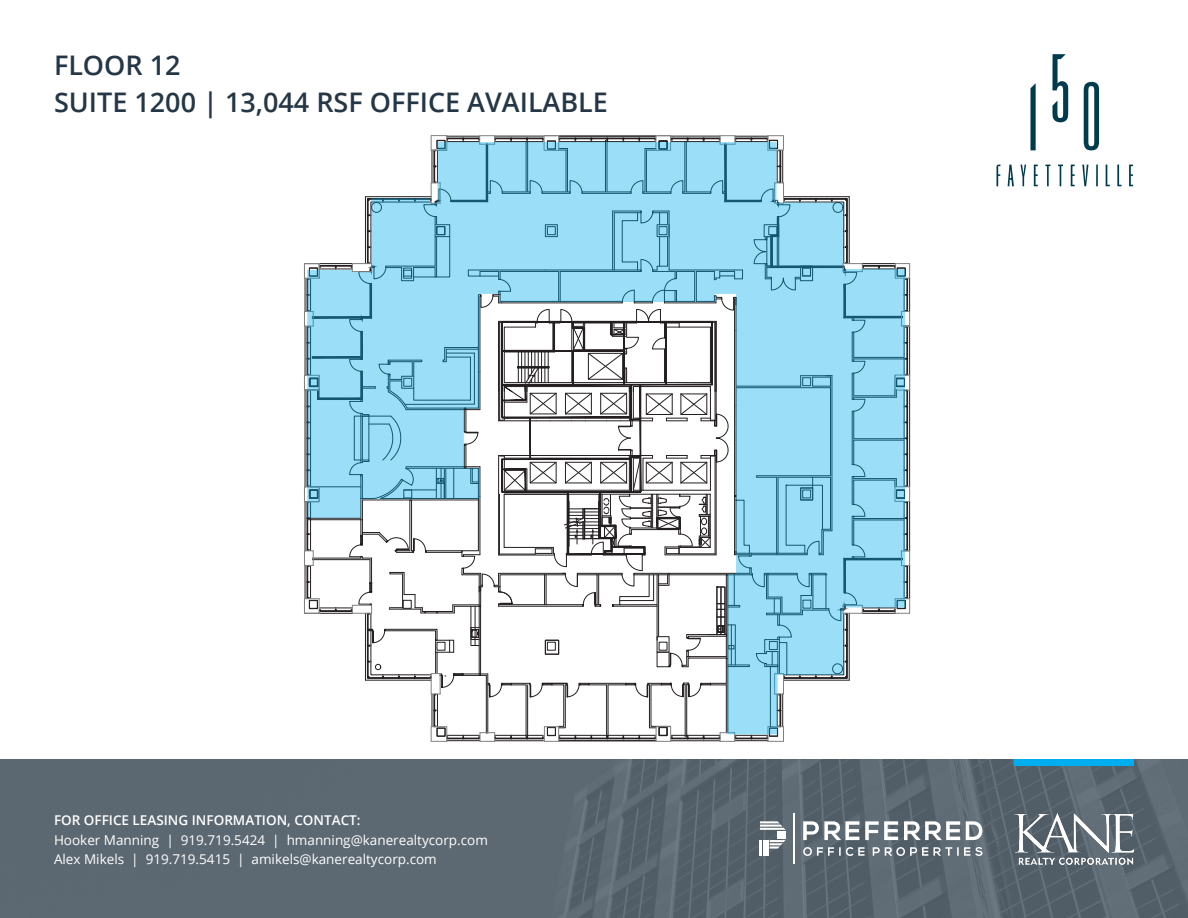
<style>
.page{position:relative;width:1188px;height:918px;background:#fff}
.page>*{position:absolute;margin:0;border:0;box-sizing:border-box;transform-origin:0 0}
.t1{font:600 27px "Open Sans";color:#253746}
.t2{font:13.5px/19.5px "Open Sans";color:#fff}
.t3{font:600 13.5px "Open Sans";color:#fff}
</style>
<div class="page">
<img style="left:0;top:759px;width:1188px;height:159px">
<div style="left:1015px;top:759px;width:119px;height:7px;background:#00aeef"></div>
<img style="left:1015px;top:813px;width:119px;height:51px">
<svg style="left:1030px;top:83px;width:6px;height:67px"></svg>
<svg style="left:1052px;top:54px;width:16px;height:68px"></svg>
<svg style="left:1084px;top:82px;width:15px;height:68px"></svg>
<svg style="left:996px;top:165px;width:4px;height:21px"></svg>
<svg style="left:1008px;top:165px;width:6px;height:21px"></svg>
<svg style="left:1020px;top:165px;width:6px;height:21px"></svg>
<svg style="left:1034px;top:165px;width:4px;height:21px"></svg>
<svg style="left:1045px;top:165px;width:5px;height:21px"></svg>
<svg style="left:1058px;top:165px;width:5px;height:21px"></svg>
<svg style="left:1071px;top:165px;width:4px;height:21px"></svg>
<svg style="left:1082px;top:165px;width:6px;height:21px"></svg>
<hr style="left:1096px;top:165px;width:2px;height:21px;background:#003b4d">
<svg style="left:1106px;top:165px;width:4px;height:21px"></svg>
<svg style="left:1117px;top:165px;width:5px;height:21px"></svg>
<svg style="left:1129px;top:165px;width:4px;height:21px"></svg>
<svg style="left:760px;top:821px;width:26px;height:35px"></svg>
<svg style="left:803px;top:821px;width:56px;height:19px"></svg>
<svg style="left:865px;top:821px;width:33px;height:19px"></svg>
<svg style="left:904px;top:821px;width:56px;height:19px"></svg>
<svg style="left:966px;top:821px;width:16px;height:19px"></svg>
<svg style="left:803px;top:847px;width:62px;height:9px"></svg>
<svg style="left:873px;top:847px;width:109px;height:9px"></svg>
<hr style="left:794px;top:813px;width:1px;height:51px;background:#fff">
<svg style="left:304px;top:135px;width:607px;height:607px"></svg>
<svg style="left:307px;top:142px;width:598px;height:592px"></svg>
<p class="t1" style="left:54px;top:46px;width:128px">FLOOR 12</p>
<p class="t1" style="left:54px;top:84px;width:556px">SUITE 1200 | 13,044 RSF OFFICE AVAILABLE</p>
<p class="t3" style="left:54px;top:811px;width:308px">FOR OFFICE LEASING INFORMATION, CONTACT:</p>
<p class="t2" style="left:54px;top:830px;width:435px">Hooker Manning | 919.719.5424 | hmanning@kanerealtycorp.com<br>Alex Mikels | 919.719.5415 | amikels@kanerealtycorp.com</p>
</div>
